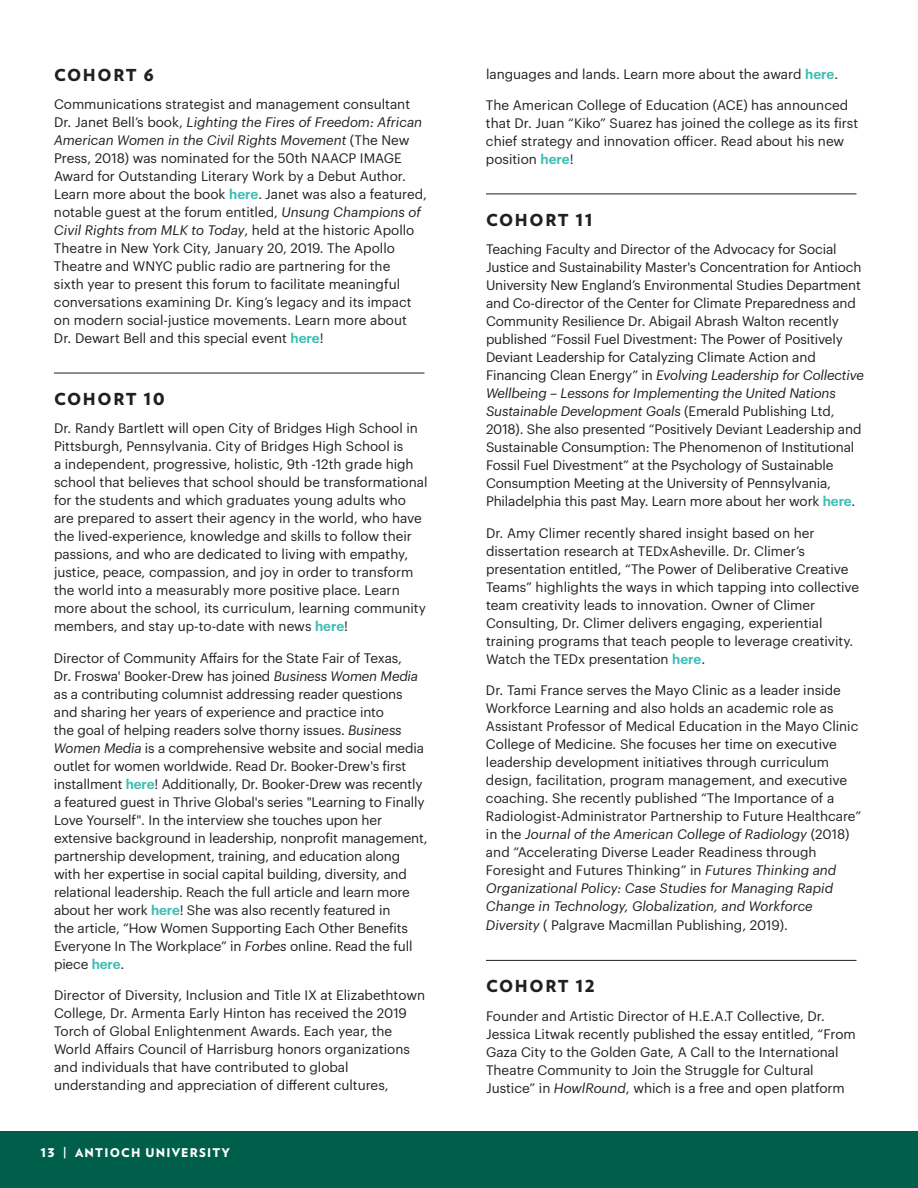
<style>
.page{position:relative;width:918px;height:1188px;background:#fff}
.page>*{position:absolute;margin:0;border:0;box-sizing:border-box;transform-origin:0 0}
.t1{font:900 16.5px "Verlag";letter-spacing:.1em;color:#231f20}
.t2{font:13.5px/18px "Graphik";color:#231f20}
.t3{font:900 12px "Verlag";letter-spacing:.1em;color:#fff}
.s1{font-style:italic}
.s2{font-weight:600;color:#3bbeb4}
</style>
<div class="page">
<div style="left:0;top:1131px;width:918px;height:57px;background:#005f4a"></div>
<hr style="left:54px;top:373px;width:370px;height:1px;background:#231f20">
<hr style="left:486px;top:194px;width:370px;height:1px;background:#231f20">
<hr style="left:486px;top:960px;width:370px;height:1px;background:#231f20">
<p class="t1" style="left:54px;top:61px;width:102px">COHORT 6</p>
<p class="t2" style="left:54px;top:94px;width:374px">Communications strategist and management consultant Dr. Janet Bell’s book, <span class="s1">Lighting the Fires of Freedom: African American Women in the Civil Rights Movement</span> (The New Press, 2018) was nominated for the 50th NAACP IMAGE Award for Outstanding Literary Work by a Debut Author.<br>Learn more about the book <span class="s2">here</span>. Janet was also a featured, notable guest at the forum entitled, <span class="s1">Unsung Champions of Civil Rights from MLK to Today</span>, held at the historic Apollo Theatre in New York City, January 20, 2019. The Apollo Theatre and WNYC public radio are partnering for the<br>sixth year to present this forum to facilitate meaningful conversations examining Dr. King’s legacy and its impact on modern social-justice movements. Learn more about Dr. Dewart Bell and this special event <span class="s2">here</span>!</p>
<p class="t1" style="left:54px;top:385px;width:113px">COHORT 10</p>
<p class="t2" style="left:54px;top:418px;width:375px">Dr. Randy Bartlett will open City of Bridges High School in Pittsburgh, Pennsylvania. City of Bridges High School is<br>a independent, progressive, holistic, 9th -12th grade high school that believes that school should be transformational for the students and which graduates young adults who are prepared to assert their agency in the world, who have the lived-experience, knowledge and skills to follow their passions, and who are dedicated to living with empathy, justice, peace, compassion, and joy in order to transform the world into a measurably more positive place. Learn more about the school, its curriculum, learning community members, and stay up-to-date with news <span class="s2">here</span>!</p>
<p class="t2" style="left:54px;top:648px;width:375px">Director of Community Affairs for the State Fair of Texas,<br>Dr. Froswa' Booker-Drew has joined <span class="s1">Business Women Media </span>as a contributing columnist addressing reader questions and sharing her years of experience and practice into<br>the goal of helping readers solve thorny issues. <span class="s1">Business Women Media</span> is a comprehensive website and social media outlet for women worldwide. Read Dr. Booker-Drew's first installment <span class="s2">here</span>! Additionally, Dr. Booker-Drew was recently a featured guest in Thrive Global's series "Learning to Finally Love Yourself". In the interview she touches upon her extensive background in leadership, nonprofit management, partnership development, training, and education along with her expertise in social capital building, diversity, and relational leadership. Reach the full article and learn more about her work <span class="s2">here</span>! She was also recently featured in<br>the article, “How Women Supporting Each Other Benefits Everyone In The Workplace” in <span class="s1">Forbes</span> online. Read the full piece <span class="s2">here</span>.</p>
<p class="t2" style="left:54px;top:985px;width:373px">Director of Diversity, Inclusion and Title IX at Elizabethtown College, Dr. Armenta Early Hinton has received the 2019<br>Torch of Global Enlightenment Awards. Each year, the World Affairs Council of Harrisburg honors organizations and individuals that have contributed to global understanding and appreciation of different cultures,</p>
<p class="t3" style="left:40px;top:1143px;width:191px">13 | ANTIOCH UNIVERSITY</p>
<p class="t2" style="left:486px;top:64px;width:354px">languages and lands. Learn more about the award <span class="s2">here</span>.</p>
<p class="t2" style="left:486px;top:95px;width:374px">The American College of Education (ACE) has announced that Dr. Juan “Kiko” Suarez has joined the college as its first chief strategy and innovation officer. Read about his new position <span class="s2">here</span>!</p>
<p class="t1" style="left:486px;top:206px;width:108px">COHORT 11</p>
<p class="t2" style="left:486px;top:239px;width:379px">Teaching Faculty and Director of the Advocacy for Social Justice and Sustainability Master's Concentration for Antioch University New England’s Environmental Studies Department and Co-director of the Center for Climate Preparedness and Community Resilience Dr. Abigail Abrash Walton recently published “Fossil Fuel Divestment: The Power of Positively Deviant Leadership for Catalyzing Climate Action and Financing Clean Energy” in <span class="s1">Evolving Leadership for Collective Wellbeing – Lessons for Implementing the United Nations Sustainable Development Goals</span> (Emerald Publishing Ltd, 2018). She also presented “Positively Deviant Leadership and Sustainable Consumption: The Phenomenon of Institutional Fossil Fuel Divestment” at the Psychology of Sustainable Consumption Meeting at the University of Pennsylvania, Philadelphia this past May. Learn more about her work <span class="s2">here</span>.</p>
<p class="t2" style="left:486px;top:523px;width:375px">Dr. Amy Climer recently shared insight based on her dissertation research at TEDxAsheville. Dr. Climer’s presentation entitled, “The Power of Deliberative Creative Teams” highlights the ways in which tapping into collective team creativity leads to innovation. Owner of Climer Consulting, Dr. Climer delivers engaging, experiential training programs that teach people to leverage creativity.<br>Watch the TEDx presentation <span class="s2">here</span>.</p>
<p class="t2" style="left:486px;top:680px;width:377px">Dr. Tami France serves the Mayo Clinic as a leader inside Workforce Learning and also holds an academic role as Assistant Professor of Medical Education in the Mayo Clinic College of Medicine. She focuses her time on executive leadership development initiatives through curriculum design, facilitation, program management, and executive coaching. She recently published “The Importance of a Radiologist-Administrator Partnership to Future Healthcare” in the <span class="s1">Journal of the American College of Radiology</span> (2018) and “Accelerating Diverse Leader Readiness through Foresight and Futures Thinking” in <span class="s1">Futures Thinking and Organizational Policy: Case Studies for Managing Rapid Change in Technology, Globalization, and Workforce</span></p>
<p class="t2" style="left:486px;top:915px;width:304px"><span class="s1">Diversity</span> ( Palgrave Macmillan Publishing, 2019).</p>
<p class="t1" style="left:486px;top:972px;width:110px">COHORT 12</p>
<p class="t2" style="left:486px;top:1006px;width:371px">Founder and Artistic Director of H.E.A.T Collective, Dr.<br>Jessica Litwak recently published the essay entitled, “From Gaza City to the Golden Gate, A Call to the International Theatre Community to Join the Struggle for Cultural Justice” in <span class="s1">HowlRound</span>, which is a free and open platform</p>
</div>
